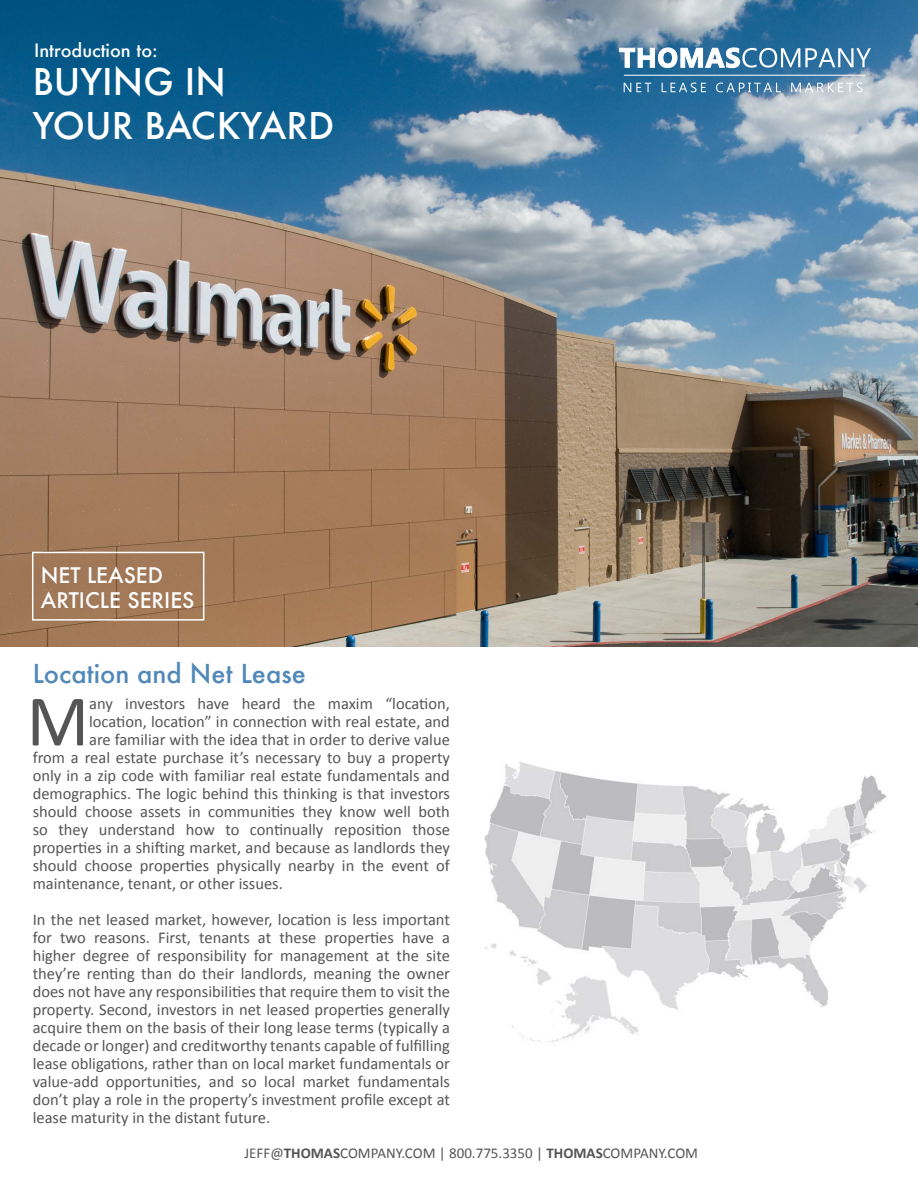
<style>
.page{position:relative;width:918px;height:1188px;background:#fff}
.page>*{position:absolute;margin:0;border:0;box-sizing:border-box;transform-origin:0 0}
.t1{font:73.2px "Calibri";color:#555}
.t2{font:500 36px/43.2px "Futura";color:#fff}
.t3{font:500 25.5px "Futura";color:#5188b8}
.t4{font:500 21px/25.2px "Futura";color:#fff}
.t5{font:500 18px "Futura";color:#fff}
.t6{font:16.5px/18px "Calibri";color:#555;text-align:justify}
.t7{font:15px "Calibri";color:#555}
.s1{font-weight:700}
</style>
<div class="page">
<img style="left:0;top:0;width:918px;height:646px">
<div style="left:32px;top:552px;width:172px;height:69px;border:2px solid #fff"></div>
<svg style="left:619px;top:47px;width:252px;height:22px"></svg>
<svg style="left:624px;top:83px;width:27px;height:9px"></svg>
<svg style="left:662px;top:83px;width:44px;height:9px"></svg>
<svg style="left:716px;top:83px;width:65px;height:9px"></svg>
<svg style="left:791px;top:83px;width:72px;height:9px"></svg>
<hr style="left:624px;top:75px;width:241px;height:1px;background:#fff">
<img style="left:484px;top:762px;width:402px;height:281px">
<p class="t5" style="left:34px;top:38px;width:125px">Introduction to:</p>
<h2 class="t2" style="left:33px;top:60px;width:303px">BUYING IN<br>YOUR BACKYARD</h2>
<p class="t4" style="left:41px;top:562px;width:155px">NET LEASED<br>ARTICLE SERIES</p>
<h3 class="t3" style="left:33px;top:656px;width:275px">Location and Net Lease</h3>
<h1 class="t1" style="left:27px;top:675px;width:64px">M</h1>
<p class="t6" style="left:89px;top:695px;width:362px">any investors have heard the maxim “location,</p>
<p class="t6" style="left:89px;top:713px;width:362px">location, location” in connection with real estate, and</p>
<p class="t6" style="left:89px;top:731px;width:362px">are familiar with the idea that in order to derive value</p>
<p class="t6" style="left:33px;top:749px;width:419px">from a real estate purchase it’s necessary to buy a property</p>
<p class="t6" style="left:33px;top:767px;width:419px">only in a zip code with familiar real estate fundamentals and</p>
<p class="t6" style="left:33px;top:785px;width:419px">demographics. The logic behind this thinking is that investors</p>
<p class="t6" style="left:33px;top:803px;width:419px">should choose assets in communities they know well both</p>
<p class="t6" style="left:33px;top:821px;width:419px">so they understand how to continually reposition those</p>
<p class="t6" style="left:33px;top:839px;width:419px">properties in a shifting market, and because as landlords they</p>
<p class="t6" style="left:33px;top:857px;width:419px">should choose properties physically nearby in the event of</p>
<p class="t6" style="left:33px;top:875px;width:252px">maintenance, tenant, or other issues.</p>
<p class="t6" style="left:33px;top:911px;width:419px">In the net leased market, however, location is less important for two reasons. First, tenants at these properties have a higher degree of responsibility for management at the site they’re renting than do their landlords, meaning the owner does not have any responsibilities that require them to visit the property. Second, investors in net leased properties generally acquire them on the basis of their long lease terms (typically a decade or longer) and creditworthy tenants capable of fulfilling lease obligations, rather than on local market fundamentals or value-add opportunities, and so local market fundamentals don’t play a role in the property’s investment profile except at lease maturity in the distant future.</p>
<p class="t7" style="left:245px;top:1144px;width:455px">JEFF@<span class="s1">THOMAS</span>COMPANY.COM | 800.775.3350 | <span class="s1">THOMAS</span>COMPANY.COM</p>
</div>
